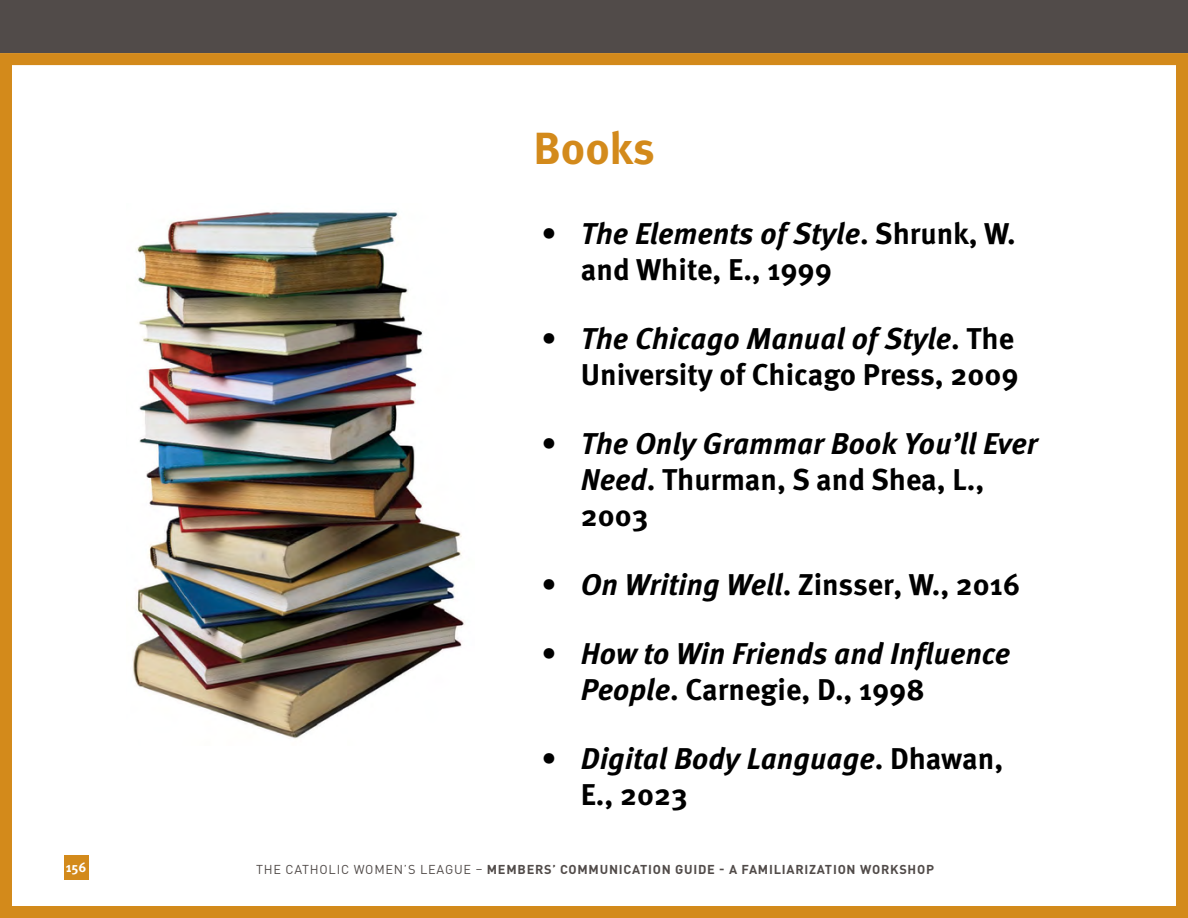
<style>
.page{position:relative;width:1188px;height:918px;background:#fff}
.page>*{position:absolute;margin:0;border:0;box-sizing:border-box;transform-origin:0 0}
.t1{font:700 45px "Meta Pro";color:#d38a1b}
.t2{font:italic 700 30px/36px "Meta Pro";color:#000}
.t3{font:700 30px/36px "Meta Pro";color:#000}
.t4{font:700 13.5px "Meta Pro";color:#fff}
.t5{font:700 12.75px "DIN Pro";letter-spacing:.06em;color:#514b49}
.s1{font-style:italic}
.s2{font-style:normal}
.s3{font-weight:400}
</style>
<div class="page">
<div style="left:0;top:0;width:1188px;height:53px;background:#514b49"></div>
<div style="left:64px;top:855px;width:25px;height:25px;background:#d38a1b"></div>
<div style="left:0;top:53px;width:1188px;height:865px;border:12px solid #d38a1b"></div>
<img style="left:133px;top:212px;width:332px;height:527px">
<h1 class="t1" style="left:533px;top:114px;width:123px">Books</h1>
<p class="t3" style="left:581px;top:214px;width:437px;text-indent:-39px">• <span class="s1">The Elements of Style</span>. Shrunk, W. and White, E., 1999</p>
<p class="t3" style="left:542px;top:319px;width:478px;text-align:right">• <span class="s1">The Chicago Manual of Style</span>. The<br>University of Chicago Press, 2009</p>
<p class="t2" style="left:581px;top:424px;width:458px;text-indent:-39px"><span class="s2">•</span> The Only Grammar Book You’ll Ever<br>Need<span class="s2">. Thurman, S and Shea, L.,<br>2003</span></p>
<p class="t3" style="left:542px;top:565px;width:480px">• <span class="s1">On Writing Well</span>. Zinsser, W., 2016</p>
<p class="t2" style="left:581px;top:634px;width:431px;text-indent:-39px"><span class="s2">•</span> How to Win Friends and Influence<br>People<span class="s2">. Carnegie, D., 1998</span></p>
<p class="t2" style="left:581px;top:739px;width:424px;text-indent:-39px"><span class="s2">•</span> Digital Body Language<span class="s2">. Dhawan,<br>E., 2023</span></p>
<p class="t4" style="left:66px;top:857px;width:22px">156</p>
<p class="t5" style="left:256px;top:860px;width:680px"><span class="s3">THE CATHOLIC WOMEN’S LEAGUE –</span> MEMBERS’ COMMUNICATION GUIDE - A FAMILIARIZATION WORKSHOP</p>
</div>
